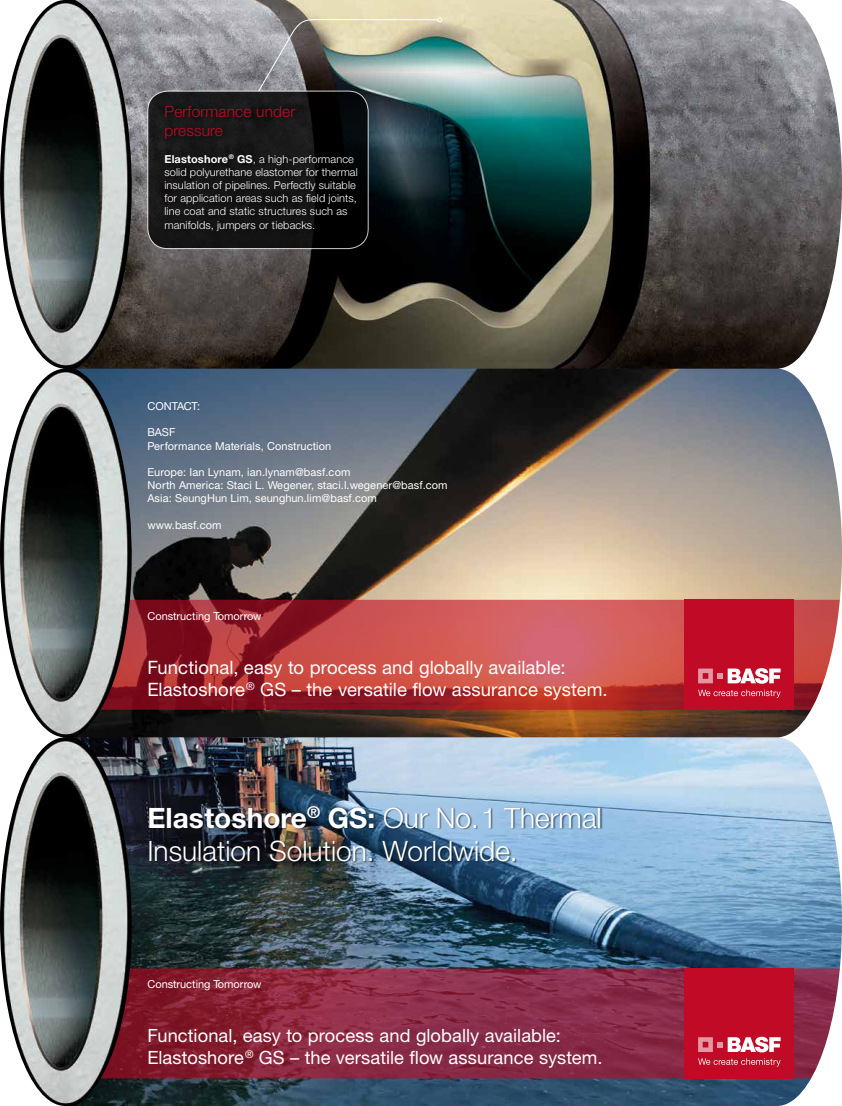
<style>
.page{position:relative;width:842px;height:1106px;background:#fff}
.page>*{position:absolute;margin:0;border:0;box-sizing:border-box;transform-origin:0 0}
.t1{font:300 28.1px/33.7px "Helvetica Neue";color:#fff}
.t2{font:18.5px/22.2px "Helvetica Neue";letter-spacing:.005em;color:#fff}
.t3{font:18.3px/21.9px "Helvetica Neue";letter-spacing:.005em;color:#fff}
.t4{font:300 15.5px/18.6px "Helvetica Neue";letter-spacing:.01em;color:#c10a25}
.t5{font:11px/13.2px "Helvetica Neue";letter-spacing:.01em;color:#fff}
.t6{font:300 11px/13.2px "Helvetica Neue";letter-spacing:.01em;color:#fff}
.t7{font:11px "Helvetica Neue";letter-spacing:-.01em;color:#fff}
.s1{font-weight:700}
.s2{font-size:9.2px}
</style>
<div class="page">
<img style="left:0;top:0;width:842px;height:1106px">
<h3 class="t4" style="left:164px;top:102px;width:132px">Performance under pressure</h3>
<p class="t6" style="left:164px;top:152px;width:195px"><span class="s1">Elastoshore</span><sup>®</sup> <span class="s1">GS</span>, a high-performance solid polyurethane elastomer for thermal insulation of pipelines. Perfectly suitable for application areas such as field joints, line coat and static structures such as manifolds, jumpers or tiebacks<span class="s2">.</span></p>
<p class="t7" style="left:147px;top:399px;width:54px">CONTACT:</p>
<p class="t5" style="left:147px;top:426px;width:185px">BASF<br>Performance Materials, Construction</p>
<p class="t5" style="left:147px;top:465px;width:302px">Europe: Ian Lynam, ian.lynam@basf.com<br>North America: Staci L. Wegener, staci.l.wegener@basf.com<br>Asia: SeungHun Lim, seunghun.lim@basf.com</p>
<p class="t5" style="left:147px;top:518px;width:76px">www.basf.com</p>
<p class="t5" style="left:147px;top:609px;width:116px">Constructing Tomorrow</p>
<h2 class="t2" style="left:147px;top:656px;width:462px">Functional, easy to process and globally available:<br>Elastoshore<sup>®</sup> GS – the versatile flow assurance system.</h2>
<h1 class="t1" style="left:147px;top:800px;width:456px"><span class="s1">Elastoshore</span><sup>®</sup> <span class="s1">GS:</span> Our No. 1 Thermal<br>Insulation Solution. Worldwide.</h1>
<p class="t5" style="left:147px;top:977px;width:116px">Constructing Tomorrow</p>
<h3 class="t3" style="left:147px;top:1024px;width:457px">Functional, easy to process and globally available:<br>Elastoshore<sup>®</sup> GS – the versatile flow assurance system.</h3>
</div>
